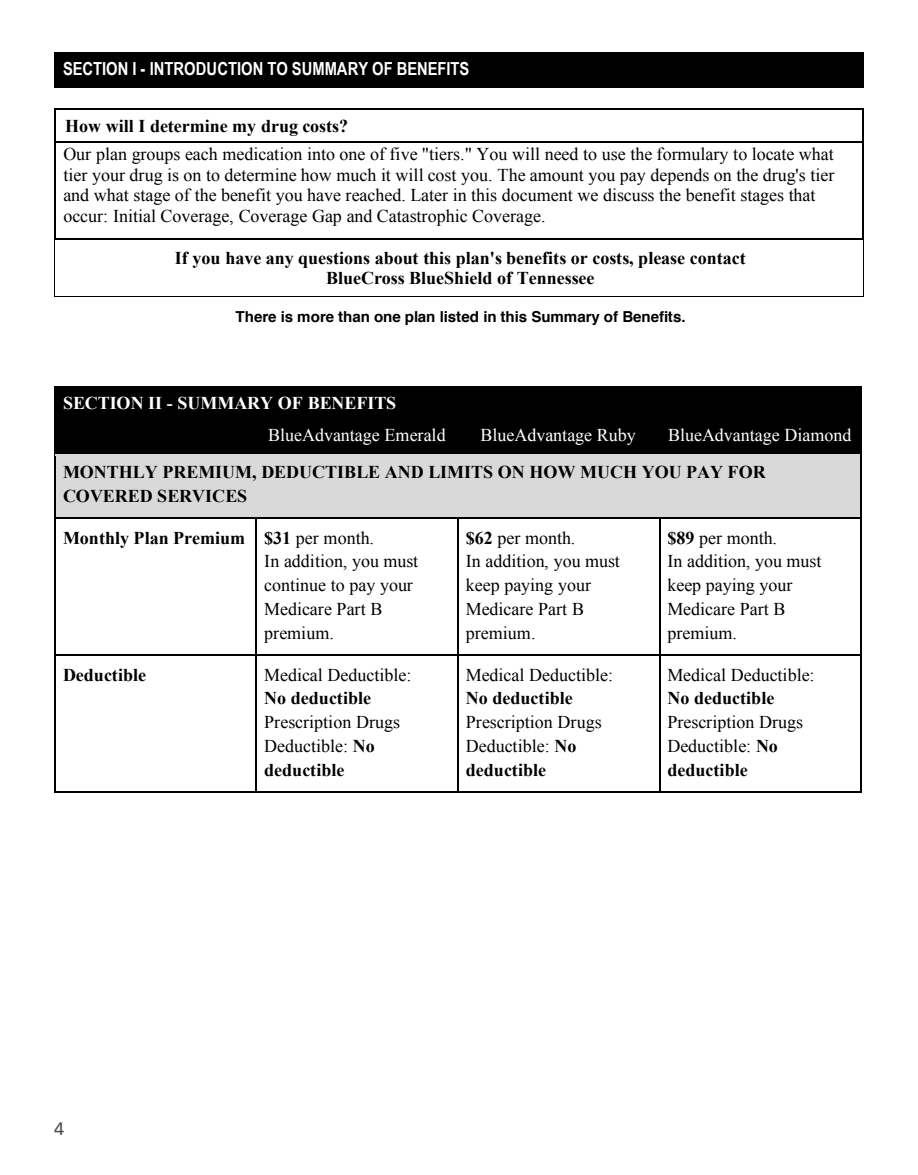
<style>
.page{position:relative;width:918px;height:1175px;background:#fff}
.page>*{position:absolute;margin:0;border:0;box-sizing:border-box;transform-origin:0 0}
.t1{font:18px/23.7px "Times New Roman";color:#000}
.t2{font:700 18px/19.5px "Times New Roman";color:#000;text-align:center}
.t3{font:18px "Times New Roman";color:#fff}
.t4{font:700 18px "Arial Narrow";color:#fff}
.t5{font:700 18px "Times New Roman";letter-spacing:-.005em;color:#fff}
.t6{font:18px "Univers LT Std";color:#4b4c4d}
.t7{font:700 15.15px "Helvetica";letter-spacing:-.01em;color:#000}
.s1{font-weight:700}
</style>
<div class="page">
<hr style="left:55px;top:52px;width:808px;height:2px;background:#000">
<hr style="left:55px;top:86px;width:808px;height:2px;background:#000">
<hr style="left:55px;top:108px;width:808px;height:1px;background:#000">
<hr style="left:54px;top:109px;width:1px;height:33px;background:#000">
<hr style="left:863px;top:109px;width:1px;height:33px;background:#000">
<hr style="left:55px;top:142px;width:808px;height:1px;background:#000">
<hr style="left:54px;top:143px;width:1px;height:95px;background:#000">
<hr style="left:55px;top:238px;width:808px;height:2px;background:#000">
<hr style="left:863px;top:143px;width:1px;height:95px;background:#000">
<hr style="left:54px;top:240px;width:1px;height:56px;background:#000">
<hr style="left:863px;top:240px;width:1px;height:56px;background:#000">
<hr style="left:55px;top:296px;width:808px;height:1px;background:#000">
<div style="left:63px;top:392px;width:790px;height:23px;background:#000"></div>
<hr style="left:55px;top:386px;width:805px;height:1px;background:#000">
<div style="left:55px;top:387px;width:805px;height:5px;background:#000"></div>
<svg style="left:860px;top:386px;width:2px;height:6px"></svg>
<div style="left:55px;top:415px;width:806px;height:5px;background:#000"></div>
<hr style="left:860px;top:392px;width:2px;height:28px;background:#000">
<div style="left:55px;top:420px;width:201px;height:32px;background:#000"></div>
<div style="left:257px;top:420px;width:200px;height:32px;background:#000"></div>
<div style="left:459px;top:420px;width:200px;height:32px;background:#000"></div>
<div style="left:660px;top:420px;width:200px;height:32px;background:#000"></div>
<hr style="left:457px;top:424px;width:2px;height:28px;background:#000">
<hr style="left:860px;top:424px;width:2px;height:28px;background:#000">
<div style="left:55px;top:452px;width:805px;height:66px;background:#d9d9d9"></div>
<svg style="left:54px;top:386px;width:1px;height:70px"></svg>
<hr style="left:55px;top:452px;width:201px;height:1px;background:#000">
<svg style="left:256px;top:420px;width:1px;height:34px"></svg>
<hr style="left:257px;top:452px;width:200px;height:1px;background:#000">
<hr style="left:459px;top:452px;width:200px;height:1px;background:#000">
<svg style="left:659px;top:420px;width:1px;height:34px"></svg>
<hr style="left:660px;top:452px;width:200px;height:1px;background:#000">
<hr style="left:54px;top:456px;width:1px;height:62px;background:#000">
<hr style="left:860px;top:456px;width:2px;height:62px;background:#000">
<hr style="left:55px;top:518px;width:201px;height:1px;background:#000">
<hr style="left:257px;top:518px;width:200px;height:1px;background:#000">
<hr style="left:459px;top:518px;width:200px;height:1px;background:#000">
<hr style="left:660px;top:518px;width:200px;height:1px;background:#000">
<hr style="left:54px;top:522px;width:1px;height:132px;background:#000">
<hr style="left:256px;top:522px;width:1px;height:132px;background:#000">
<hr style="left:457px;top:522px;width:2px;height:132px;background:#000">
<hr style="left:659px;top:522px;width:1px;height:132px;background:#000">
<hr style="left:860px;top:522px;width:2px;height:132px;background:#000">
<hr style="left:55px;top:654px;width:201px;height:2px;background:#000">
<hr style="left:257px;top:654px;width:200px;height:2px;background:#000">
<hr style="left:459px;top:654px;width:200px;height:2px;background:#000">
<hr style="left:660px;top:654px;width:200px;height:2px;background:#000">
<hr style="left:54px;top:659px;width:1px;height:132px;background:#000">
<hr style="left:55px;top:791px;width:201px;height:2px;background:#000">
<hr style="left:256px;top:659px;width:1px;height:132px;background:#000">
<hr style="left:257px;top:791px;width:200px;height:2px;background:#000">
<hr style="left:457px;top:659px;width:2px;height:132px;background:#000">
<hr style="left:459px;top:791px;width:200px;height:2px;background:#000">
<hr style="left:659px;top:659px;width:1px;height:132px;background:#000">
<hr style="left:660px;top:791px;width:200px;height:2px;background:#000">
<hr style="left:860px;top:659px;width:2px;height:132px;background:#000">
<div style="left:55px;top:54px;width:808px;height:32px;background:#000"></div>
<svg style="left:54px;top:52px;width:1px;height:36px"></svg>
<svg style="left:863px;top:52px;width:1px;height:36px"></svg>
<p class="t4" style="left:63px;top:55px;width:408px">SECTION I - INTRODUCTION TO SUMMARY OF BENEFITS</p>
<h4 class="t2" style="left:65px;top:116px;width:284px">How will I determine my drug costs?</h4>
<p class="t1" style="left:63px;top:143px;width:772px;line-height:20.9px">Our plan groups each medication into one of five "tiers." You will need to use the formulary to locate what tier your drug is on to determine how much it will cost you. The amount you pay depends on the drug's tier and what stage of the benefit you have reached. Later in this document we discuss the benefit stages that occur: Initial Coverage, Coverage Gap and Catastrophic Coverage.</p>
<p class="t2" style="left:175px;top:248px;width:572px">If you have any questions about this plan's benefits or costs, please contact<br>BlueCross BlueShield of Tennessee</p>
<p class="t7" style="left:235px;top:304px;width:452px">There is more than one plan listed in this Summary of Benefits.</p>
<h2 class="t5" style="left:63px;top:390px;width:335px">SECTION II - SUMMARY OF BENEFITS</h2>
<p class="t3" style="left:268px;top:423px;width:179px">BlueAdvantage Emerald</p>
<p class="t3" style="left:481px;top:423px;width:157px">BlueAdvantage Ruby</p>
<p class="t3" style="left:668px;top:423px;width:185px">BlueAdvantage Diamond</p>
<h3 class="t2" style="left:63px;top:460px;width:704px;line-height:23.4px;text-align:left">MONTHLY PREMIUM, DEDUCTIBLE AND LIMITS ON HOW MUCH YOU PAY FOR<br>COVERED SERVICES</h3>
<h4 class="t2" style="left:63px;top:527px;width:184px">Monthly Plan Premium</h4>
<p class="t1" style="left:264px;top:525px;width:156px"><span class="s1">$31</span> per month.<br>In addition, you must continue to pay your<br>Medicare Part B premium.</p>
<p class="t1" style="left:466px;top:525px;width:156px"><span class="s1">$62</span> per month.<br>In addition, you must keep paying your<br>Medicare Part B premium.</p>
<p class="t1" style="left:667px;top:525px;width:156px"><span class="s1">$89</span> per month.<br>In addition, you must keep paying your<br>Medicare Part B premium.</p>
<h4 class="t2" style="left:63px;top:664px;width:85px">Deductible</h4>
<p class="t1" style="left:264px;top:662px;width:149px">Medical Deductible:<br><span class="s1">No deductible<br></span>Prescription Drugs<br>Deductible: <span class="s1">No deductible</span></p>
<p class="t1" style="left:466px;top:662px;width:149px">Medical Deductible:<br><span class="s1">No deductible<br></span>Prescription Drugs<br>Deductible: <span class="s1">No deductible</span></p>
<p class="t1" style="left:667px;top:662px;width:149px">Medical Deductible:<br><span class="s1">No deductible<br></span>Prescription Drugs<br>Deductible: <span class="s1">No deductible</span></p>
<p class="t6" style="left:54px;top:1117px;width:12px">4</p>
</div>
